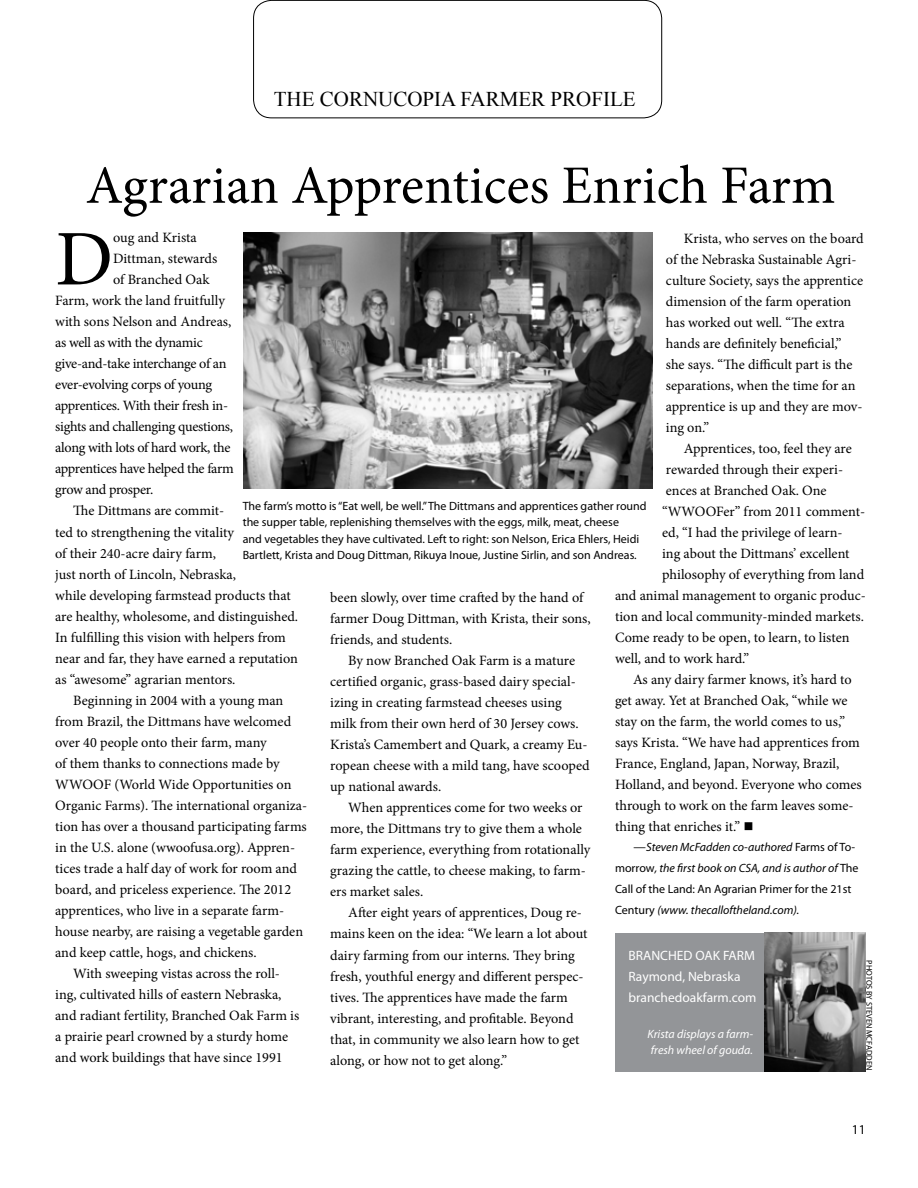
<style>
.page{position:relative;width:918px;height:1188px;background:#fff}
.page>*{position:absolute;margin:0;border:0;box-sizing:border-box;transform-origin:0 0}
.t1{font:78.9px "Minion Pro";color:#000}
.t2{font:54px "Minion Pro";color:#000}
.t3{font:21px "Times New Roman";color:#000}
.t4{font:14.25px/21px "Minion Pro";letter-spacing:-.005em;color:#000}
.t5{font:14.25px "Minion Pro";letter-spacing:-.025em;color:#000}
.t6{font:13.5px/21px "Myriad Pro";color:#fff}
.t7{font:13.5px "Myriad Pro";color:#000}
.t8{font:12px/16.5px "Myriad Pro";color:#000}
.t9{font:italic 12px/21px "Myriad Pro";color:#000}
.t10{font:italic 12px/16.5px "Myriad Pro";color:#fff}
.t11{font:8.25px "Myriad Pro";color:#000}
.s1{font-size:27px}
.s2{font-family:"Minion Pro";font-style:normal;font-size:14.25px}
.s3{font-style:normal}
</style>
<div class="page">
<div style="left:253px;top:0;width:409px;height:118px;border:1px solid #000;border-radius:18px"></div>
<div style="left:615px;top:933px;width:251px;height:138px;background:#939598"></div>
<img style="left:244px;top:232px;width:408px;height:256px">
<img style="left:764px;top:933px;width:101px;height:138px">
<h3 class="t3" style="left:274px;top:85px;width:363px">THE CORNUCOPIA FARMER PROFILE</h3>
<h2 class="t2" style="left:86px;top:149px;width:751px">Agrarian Apprentices Enrich Farm</h2>
<h1 class="t1" style="left:55px;top:206px;width:59px">D</h1>
<p class="t4" style="left:113px;top:227px;width:85px">oug and Krista</p>
<p class="t4" style="left:666px;top:228px;width:199px;text-indent:18px">Krista, who serves on the board of the Nebraska Sustainable Agri&shy;culture Society, says the apprentice dimension of the farm operation has worked out well. “The extra hands are definitely beneficial,” she says. “The difficult part is the separations, when the time for an apprentice is up and they are mov&shy;ing on.”</p>
<p class="t4" style="left:684px;top:438px;width:169px">Apprentices, too, feel they are</p>
<p class="t4" style="left:666px;top:459px;width:179px">rewarded through their experi-</p>
<p class="t4" style="left:666px;top:480px;width:162px">ences at Branched Oak. One</p>
<p class="t4" style="left:662px;top:501px;width:204px">“WWOOFer” from 2011 comment-</p>
<p class="t4" style="left:662px;top:522px;width:182px">ed, “I had the privilege of learn-</p>
<p class="t4" style="left:662px;top:543px;width:189px">ing about the Dittmans’ excellent</p>
<p class="t4" style="left:662px;top:564px;width:204px">philosophy of everything from land</p>
<p class="t4" style="left:615px;top:585px;width:252px">and animal management to organic produc-</p>
<p class="t4" style="left:615px;top:606px;width:250px">tion and local community-minded markets.</p>
<p class="t4" style="left:615px;top:627px;width:236px">Come ready to be open, to learn, to listen</p>
<p class="t4" style="left:615px;top:648px;width:136px">well, and to work hard.”</p>
<p class="t4" style="left:633px;top:669px;width:220px">As any dairy farmer knows, it’s hard to</p>
<p class="t4" style="left:615px;top:690px;width:234px">get away. Yet at Branched Oak, “while we</p>
<p class="t4" style="left:615px;top:711px;width:232px">stay on the farm, the world comes to us,”</p>
<p class="t4" style="left:615px;top:732px;width:246px">says Krista. “We have had apprentices from</p>
<p class="t4" style="left:615px;top:753px;width:226px">France, England, Japan, Norway, Brazil,</p>
<p class="t4" style="left:615px;top:774px;width:248px">Holland, and beyond. Everyone who comes</p>
<p class="t4" style="left:615px;top:795px;width:240px">through to work on the farm leaves some-</p>
<p class="t4" style="left:615px;top:816px;width:141px">thing that enriches it.” <span class="s1">■</span></p>
<p class="t9" style="left:615px;top:837px;width:245px;text-indent:18px"><span class="s2">—</span>Steven McFadden co-authored <span class="s3">Farms of To&shy;morrow</span>, the first book on CSA, and is author of <span class="s3">The Call of the Land: An Agrarian Primer for the 21st Century</span> (www. thecalloftheland.com).</p>
<p class="t4" style="left:113px;top:248px;width:106px">Dittman, stewards</p>
<p class="t4" style="left:113px;top:269px;width:98px">of Branched Oak</p>
<p class="t4" style="left:55px;top:290px;width:171px">Farm, work the land fruitfully</p>
<p class="t4" style="left:55px;top:311px;width:178px">with sons Nelson and Andreas,</p>
<p class="t5" style="left:55px;top:333px;width:149px">as well as with the dynamic</p>
<p class="t5" style="left:55px;top:354px;width:173px">give-and-take interchange of an</p>
<p class="t5" style="left:55px;top:375px;width:158px">ever-evolving corps of young</p>
<p class="t4" style="left:55px;top:395px;width:175px">apprentices. With their fresh in-</p>
<p class="t4" style="left:55px;top:417px;width:179px">sights and challenging questions,</p>
<p class="t5" style="left:55px;top:438px;width:177px">along with lots of hard work, the</p>
<p class="t5" style="left:55px;top:459px;width:180px">apprentices have helped the farm</p>
<p class="t5" style="left:55px;top:480px;width:100px">grow and prosper.</p>
<p class="t4" style="left:73px;top:501px;width:153px">The Dittmans are commit-</p>
<p class="t4" style="left:55px;top:522px;width:180px">ted to strengthening the vitality</p>
<p class="t4" style="left:55px;top:543px;width:162px">of their 240-acre dairy farm,</p>
<p class="t4" style="left:55px;top:564px;width:182px">just north of Lincoln, Nebraska,</p>
<p class="t4" style="left:55px;top:585px;width:237px">while developing farmstead products that</p>
<p class="t4" style="left:55px;top:606px;width:244px">are healthy, wholesome, and distinguished.</p>
<p class="t4" style="left:55px;top:627px;width:232px">In fulfilling this vision with helpers from</p>
<p class="t4" style="left:55px;top:648px;width:244px">near and far, they have earned a reputation</p>
<p class="t4" style="left:55px;top:669px;width:182px">as “awesome” agrarian mentors.</p>
<p class="t4" style="left:73px;top:690px;width:212px">Beginning in 2004 with a young man</p>
<p class="t4" style="left:55px;top:711px;width:238px">from Brazil, the Dittmans have welcomed</p>
<p class="t4" style="left:55px;top:732px;width:213px">over 40 people onto their farm, many</p>
<p class="t4" style="left:55px;top:753px;width:226px">of them thanks to connections made by</p>
<p class="t4" style="left:55px;top:774px;width:238px">WWOOF (World Wide Opportunities on</p>
<p class="t4" style="left:55px;top:795px;width:253px">Organic Farms). The international organiza-</p>
<p class="t4" style="left:55px;top:816px;width:253px">tion has over a thousand participating farms</p>
<p class="t4" style="left:55px;top:837px;width:241px">in the U.S. alone (wwoofusa.org). Appren-</p>
<p class="t4" style="left:55px;top:858px;width:243px">tices trade a half day of work for room and</p>
<p class="t4" style="left:55px;top:879px;width:238px">board, and priceless experience. The 2012</p>
<p class="t4" style="left:55px;top:900px;width:231px">apprentices, who live in a separate farm-</p>
<p class="t4" style="left:55px;top:921px;width:249px">house nearby, are raising a vegetable garden</p>
<p class="t4" style="left:55px;top:942px;width:203px">and keep cattle, hogs, and chickens.</p>
<p class="t4" style="left:73px;top:963px;width:208px">With sweeping vistas across the roll-</p>
<p class="t4" style="left:55px;top:984px;width:228px">ing, cultivated hills of eastern Nebraska,</p>
<p class="t4" style="left:55px;top:1005px;width:246px">and radiant fertility, Branched Oak Farm is</p>
<p class="t4" style="left:55px;top:1026px;width:234px">a prairie pearl crowned by a sturdy home</p>
<p class="t4" style="left:55px;top:1047px;width:229px">and work buildings that have since 1991</p>
<p class="t8" style="left:243px;top:497px;width:405px">The farm’s motto is “Eat well, be well.” The Dittmans and apprentices gather round the supper table, replenishing themselves with the eggs, milk, meat, cheese<br>and vegetables they have cultivated. Left to right: son Nelson, Erica Ehlers, Heidi Bartlett, Krista and Doug Dittman, Rikuya Inoue, Justine Sirlin, and son Andreas.</p>
<p class="t4" style="left:330px;top:587px;width:262px">been slowly, over time crafted by the hand of farmer Doug Dittman, with Krista, their sons, friends, and students.</p>
<p class="t4" style="left:330px;top:650px;width:261px;text-indent:18px">By now Branched Oak Farm is a mature certified organic, grass-based dairy special&shy;izing in creating farmstead cheeses using milk from their own herd of 30 Jersey cows.<br>Krista’s Camembert and Quark, a creamy Eu&shy;ropean cheese with a mild tang, have scooped up national awards.</p>
<p class="t4" style="left:330px;top:797px;width:262px;text-indent:18px">When apprentices come for two weeks or more, the Dittmans try to give them a whole farm experience, everything from rotationally grazing the cattle, to cheese making, to farm&shy;ers market sales.</p>
<p class="t4" style="left:330px;top:903px;width:259px;text-indent:18px">After eight years of apprentices, Doug re&shy;mains keen on the idea: “We learn a lot about dairy farming from our interns. They bring fresh, youthful energy and different perspec&shy;tives. The apprentices have made the farm vibrant, interesting, and profitable. Beyond that, in community we also learn how to get along, or how not to get along.”</p>
<p class="t6" style="left:629px;top:945px;width:128px">BRANCHED OAK FARM</p>
<p class="t11" style="left:874px;top:960px;width:111px;rotate:90deg">PHOTOS BY STEVEN MCFADDEN</p>
<p class="t6" style="left:629px;top:966px;width:129px">Raymond, Nebraska branchedoakfarm.com</p>
<p class="t10" style="left:648px;top:1025px;width:107px">Krista displays a farm&shy;fresh wheel of gouda.</p>
<p class="t7" style="left:852px;top:1121px;width:15px">11</p>
</div>
